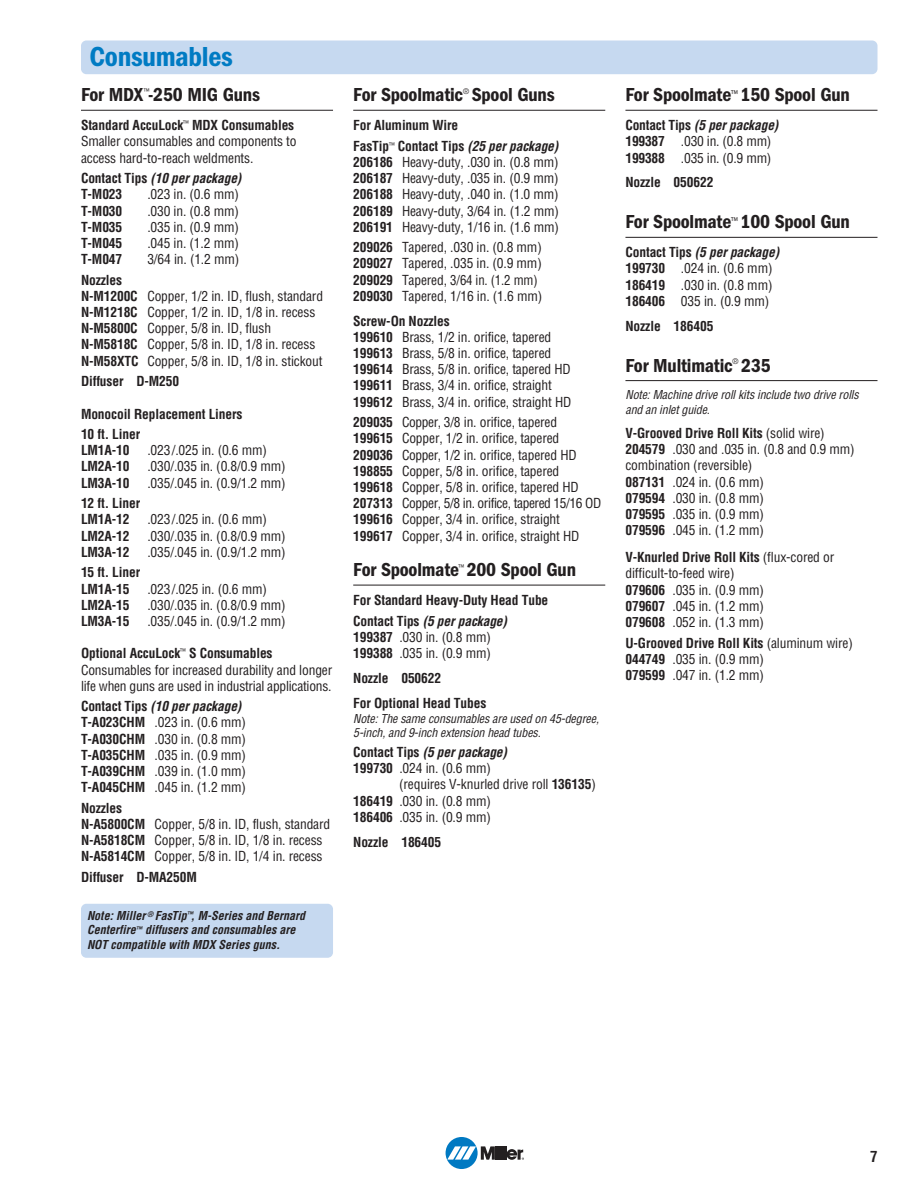
<style>
.page{position:relative;width:918px;height:1188px;background:#fff}
.page>*{position:absolute;margin:0;border:0;box-sizing:border-box;transform-origin:0 0}
.t1{font:28.5px "ITC Franklin Gothic Std Dm Cd";letter-spacing:-.01em;color:#007bc3}
.t2{font:19.5px "ITC Franklin Gothic Std Dm Cd";letter-spacing:-.01em;color:#231f20}
.t3{font:700 condensed 15px "Helvetica";color:#231f20}
.t4{font:condensed 13.5px/16.2px "Helvetica";letter-spacing:-.01em;color:#231f20}
.t5{font:700 condensed 13.5px/16.2px "Helvetica";letter-spacing:-.01em;color:#231f20}
.t6{font:italic 700 condensed 13.5px "Helvetica";color:#231f20}
.t7{font:italic condensed 12px/14.4px "Helvetica";color:#231f20}
.t8{font:italic 700 condensed 12px/14.4px "Helvetica";color:#231f20}
.t9{font:condensed 7.5px "Helvetica";color:#231f20}
.s1{font-weight:700}
.s2{font-style:italic}
.s3{font-weight:700;font-style:italic}
.s4{font-style:normal}
</style>
<div class="page">
<div style="left:446px;top:1137px;width:32px;height:32px;background:#0079c2;border-radius:50%"></div>
<hr style="left:499px;top:1146px;width:3px;height:14px;background:#231f20">
<hr style="left:503px;top:1146px;width:3px;height:14px;background:#231f20">
<svg style="left:447px;top:1146px;width:52px;height:14px"></svg>
<svg style="left:506px;top:1149px;width:18px;height:11px"></svg>
<hr style="left:81px;top:110px;width:252px;height:1px;background:#231f20">
<hr style="left:353px;top:110px;width:252px;height:1px;background:#231f20">
<hr style="left:353px;top:585px;width:252px;height:1px;background:#231f20">
<hr style="left:625px;top:110px;width:253px;height:1px;background:#231f20">
<hr style="left:625px;top:237px;width:253px;height:1px;background:#231f20">
<hr style="left:625px;top:380px;width:253px;height:1px;background:#231f20">
<div style="left:81px;top:40px;width:797px;height:34px;background:#c6d9f0;border-radius:5px"></div>
<div style="left:81px;top:904px;width:252px;height:54px;background:#c6d9f0;border-radius:5px"></div>
<p class="t1" style="left:90px;top:47px;width:145px">Consumables</p>
<p class="t2" style="left:81px;top:88px;width:181px">For MDX -250 MIG Guns</p>
<p class="t9" style="left:144px;top:88px;width:7px">™</p>
<p class="t4" style="left:81px;top:118px;width:217px"><span class="s1">Standard AccuLock</span><sup>™</sup> <span class="s1">MDX Consumables<br></span>Smaller consumables and components to access hard-to-reach weldments.</p>
<p class="t5" style="left:81px;top:171px;width:165px">Contact Tips <span class="s2">(10 perpackage)<br></span>T-M023</p>
<p class="t4" style="left:147px;top:187px;width:93px">.023 in. (0.6 mm)</p>
<p class="t5" style="left:81px;top:204px;width:43px">T-M030</p>
<p class="t4" style="left:147px;top:204px;width:93px">.030 in. (0.8 mm)</p>
<p class="t5" style="left:81px;top:220px;width:43px">T-M035</p>
<p class="t4" style="left:147px;top:220px;width:93px">.035 in. (0.9 mm)</p>
<p class="t5" style="left:81px;top:236px;width:43px">T-M045</p>
<p class="t4" style="left:147px;top:236px;width:93px">.045 in. (1.2 mm)</p>
<p class="t5" style="left:81px;top:252px;width:43px">T-M047</p>
<p class="t4" style="left:147px;top:252px;width:93px">3/64 in. (1.2 mm)</p>
<p class="t4" style="left:81px;top:273px;width:244px"><span class="s1">Nozzles<br>N-M1200C</span> Copper, 1/2 in. ID, flush, standard <span class="s1">N-M1218C</span> Copper, 1/2 in. ID, 1/8 in. recess <span class="s1">N-M5800C</span> Copper, 5/8 in. ID, flush <span class="s1">N-M5818C</span> Copper, 5/8 in. ID, 1/8 in. recess <span class="s1">N-M58XTC</span> Copper, 5/8 in. ID, 1/8 in. stickout</p>
<p class="t5" style="left:81px;top:374px;width:100px">Diffuser D-M250</p>
<p class="t5" style="left:81px;top:407px;width:163px">Monocoil Replacement Liners</p>
<p class="t5" style="left:81px;top:427px;width:61px">10 ft. Liner<br>LM1A-10</p>
<p class="t4" style="left:147px;top:443px;width:121px">.023/.025 in. (0.6 mm)</p>
<p class="t5" style="left:81px;top:460px;width:50px">LM2A-10</p>
<p class="t4" style="left:147px;top:460px;width:140px">.030/.035 in. (0.8/0.9 mm)</p>
<p class="t5" style="left:81px;top:476px;width:50px">LM3A-10</p>
<p class="t4" style="left:147px;top:476px;width:140px">.035/.045 in. (0.9/1.2 mm)</p>
<p class="t5" style="left:81px;top:496px;width:61px">12 ft. Liner<br>LM1A-12</p>
<p class="t4" style="left:147px;top:512px;width:121px">.023/.025 in. (0.6 mm)</p>
<p class="t5" style="left:81px;top:529px;width:50px">LM2A-12</p>
<p class="t4" style="left:147px;top:529px;width:140px">.030/.035 in. (0.8/0.9 mm)</p>
<p class="t5" style="left:81px;top:545px;width:50px">LM3A-12</p>
<p class="t4" style="left:147px;top:545px;width:140px">.035/.045 in. (0.9/1.2 mm)</p>
<p class="t5" style="left:81px;top:565px;width:61px">15 ft. Liner<br>LM1A-15</p>
<p class="t4" style="left:147px;top:582px;width:121px">.023/.025 in. (0.6 mm)</p>
<p class="t5" style="left:81px;top:598px;width:50px">LM2A-15</p>
<p class="t4" style="left:147px;top:598px;width:140px">.030/.035 in. (0.8/0.9 mm)</p>
<p class="t5" style="left:81px;top:614px;width:50px">LM3A-15</p>
<p class="t4" style="left:147px;top:614px;width:140px">.035/.045 in. (0.9/1.2 mm)</p>
<p class="t4" style="left:81px;top:646px;width:253px"><span class="s1">Optional AccuLock</span><sup>™</sup> <span class="s1">S Consumables<br></span>Consumables for increased durability and longer life when guns are used in industrial applications.</p>
<p class="t4" style="left:81px;top:699px;width:167px"><span class="s1">Contact Tips</span> <span class="s3">(10 perpackage)<br></span><span class="s1">T-A023CHM</span> .023 in. (0.6 mm)<br><span class="s1">T-A030CHM</span> .030 in. (0.8 mm)<br><span class="s1">T-A035CHM</span> .035 in. (0.9 mm)<br><span class="s1">T-A039CHM</span> .039 in. (1.0 mm)<br><span class="s1">T-A045CHM</span> .045 in. (1.2 mm)</p>
<p class="t4" style="left:81px;top:801px;width:251px"><span class="s1">Nozzles<br>N-A5800CM</span> Copper, 5/8 in. ID, flush, standard <span class="s1">N-A5818CM</span> Copper, 5/8 in. ID, 1/8 in. recess <span class="s1">N-A5814CM</span> Copper, 5/8 in. ID, 1/4 in. recess</p>
<p class="t5" style="left:81px;top:870px;width:117px">Diffuser D-MA250M</p>
<p class="t8" style="left:87px;top:910px;width:222px">Note:Miller<sup>®</sup>FasTip<sup>™</sup>,M-Series and Bernard<br>Centerfire<sup>™</sup> diffusers and consumables are<br>NOT compatible with MDX Series guns.</p>
<p class="t9" style="left:463px;top:88px;width:7px">®</p>
<p class="t2" style="left:353px;top:88px;width:203px">For Spoolmatic Spool Guns</p>
<p class="t5" style="left:353px;top:118px;width:107px">For Aluminum Wire</p>
<p class="t4" style="left:353px;top:139px;width:209px"><span class="s1">FasTip</span><sup>™</sup> <span class="s1">Contact Tips</span> <span class="s3">(25 perpackage)<br></span><span class="s1">206186</span> Heavy-duty, .030 in. (0.8 mm)<br><span class="s1">206187</span> Heavy-duty, .035 in. (0.9 mm)<br><span class="s1">206188</span> Heavy-duty, .040 in. (1.0 mm)<br><span class="s1">206189</span> Heavy-duty, 3/64 in. (1.2 mm)<br><span class="s1">206191</span> Heavy-duty, 1/16 in. (1.6 mm)</p>
<p class="t4" style="left:353px;top:240px;width:191px"><span class="s1">209026</span> Tapered, .030 in. (0.8 mm)<br><span class="s1">209027</span> Tapered, .035 in. (0.9 mm)<br><span class="s1">209029</span> Tapered, 3/64 in. (1.2 mm)<br><span class="s1">209030</span> Tapered, 1/16 in. (1.6 mm)</p>
<p class="t4" style="left:353px;top:314px;width:220px"><span class="s1">Screw-On Nozzles<br>199610</span> Brass, 1/2 in. orifice, tapered <span class="s1">199613</span> Brass, 5/8 in. orifice, tapered <span class="s1">199614</span> Brass, 5/8 in. orifice, tapered HD <span class="s1">199611</span> Brass, 3/4 in. orifice, straight <span class="s1">199612</span> Brass, 3/4 in. orifice, straight HD</p>
<p class="t4" style="left:353px;top:415px;width:250px"><span class="s1">209035</span> Copper, 3/8 in. orifice, tapered<br><span class="s1">199615</span> Copper, 1/2 in. orifice, tapered <span class="s1">209036</span> Copper, 1/2 in. orifice, tapered HD <span class="s1">198855</span> Copper, 5/8 in. orifice, tapered <span class="s1">199618</span> Copper, 5/8 in. orifice, tapered HD <span class="s1">207313</span> Copper, 5/8 in. orifice, tapered 15/16 OD <span class="s1">199616</span> Copper, 3/4 in. orifice, straight <span class="s1">199617</span> Copper, 3/4 in. orifice, straight HD</p>
<p class="t2" style="left:353px;top:563px;width:224px">For Spoolmate 200 Spool Gun</p>
<p class="t9" style="left:458px;top:565px;width:7px">™</p>
<p class="t5" style="left:353px;top:593px;width:197px">For Standard Heavy-Duty Head Tube</p>
<p class="t4" style="left:353px;top:614px;width:158px"><span class="s1">Contact Tips</span> <span class="s3">(5 perpackage)<br></span><span class="s1">199387</span> .030 in. (0.8 mm)<br><span class="s1">199388</span> .035 in. (0.9 mm)</p>
<p class="t5" style="left:353px;top:671px;width:89px">Nozzle 050622</p>
<p class="t5" style="left:353px;top:696px;width:135px">For Optional Head Tubes</p>
<p class="t7" style="left:353px;top:712px;width:250px">Note:The same consumables are used on 45-degree,<br>5-inch,and 9-inch extension head tubes.</p>
<p class="t6" style="left:353px;top:747px;width:158px"><span class="s4">Contact Tips</span> (5 perpackage)</p>
<p class="t4" style="left:353px;top:761px;width:139px"><span class="s1">199730</span> .024 in. (0.6 mm)</p>
<p class="t4" style="left:399px;top:777px;width:198px">(requires V-knurled drive roll <span class="s1">136135</span>)</p>
<p class="t4" style="left:353px;top:794px;width:139px"><span class="s1">186419</span> .030 in. (0.8 mm)</p>
<p class="t4" style="left:353px;top:810px;width:139px"><span class="s1">186406</span> .035 in. (0.9 mm)</p>
<p class="t5" style="left:353px;top:835px;width:89px">Nozzle 186405</p>
<p class="t2" style="left:625px;top:88px;width:226px">For Spoolmate<sup>™</sup> 150 Spool Gun</p>
<p class="t4" style="left:625px;top:118px;width:157px"><span class="s1">Contact Tips</span> <span class="s3">(5 perpackage)<br></span><span class="s1">199387</span> .030 in. (0.8 mm)<br><span class="s1">199388</span> .035 in. (0.9 mm)</p>
<p class="t5" style="left:625px;top:176px;width:89px">Nozzle 050622</p>
<p class="t2" style="left:625px;top:215px;width:226px">For Spoolmate<sup>™</sup> 100 Spool Gun</p>
<p class="t4" style="left:625px;top:245px;width:158px"><span class="s1">Contact Tips</span> <span class="s3">(5 perpackage)<br></span><span class="s1">199730</span> .024 in. (0.6 mm)<br><span class="s1">186419</span> .030 in. (0.8 mm)<br><span class="s1">186406</span> 035 in. (0.9 mm)</p>
<p class="t5" style="left:625px;top:319px;width:89px">Nozzle 186405</p>
<p class="t2" style="left:625px;top:359px;width:147px">For Multimatic 235</p>
<p class="t9" style="left:733px;top:359px;width:7px">®</p>
<p class="t7" style="left:625px;top:389px;width:237px">Note:Machine drive rollkits include two drive rolls and an inletguide.</p>
<p class="t4" style="left:625px;top:426px;width:231px"><span class="s1">V-Grooved Drive Roll Kits</span> (solid wire)<br><span class="s1">204579</span> .030 and .035 in. (0.8 and 0.9 mm) combination (reversible)<br><span class="s1">087131</span> .024 in. (0.6 mm)<br><span class="s1">079594</span> .030 in. (0.8 mm)<br><span class="s1">079595</span> .035 in. (0.9 mm)<br><span class="s1">079596</span> .045 in. (1.2 mm)</p>
<p class="t4" style="left:625px;top:550px;width:210px"><span class="s1">V-Knurled Drive Roll Kits</span> (flux-cored or difficult-to-feed wire)<br><span class="s1">079606</span> .035 in. (0.9 mm)<br><span class="s1">079607</span> .045 in. (1.2 mm)<br><span class="s1">079608</span> .052 in. (1.3 mm)</p>
<p class="t4" style="left:625px;top:636px;width:229px"><span class="s1">U-Grooved Drive Roll Kits</span> (aluminum wire)<br><span class="s1">044749</span> .035 in. (0.9 mm)<br><span class="s1">079599</span> .047 in. (1.2 mm)</p>
<p class="t3" style="left:870px;top:1151px;width:9px">7</p>
</div>
